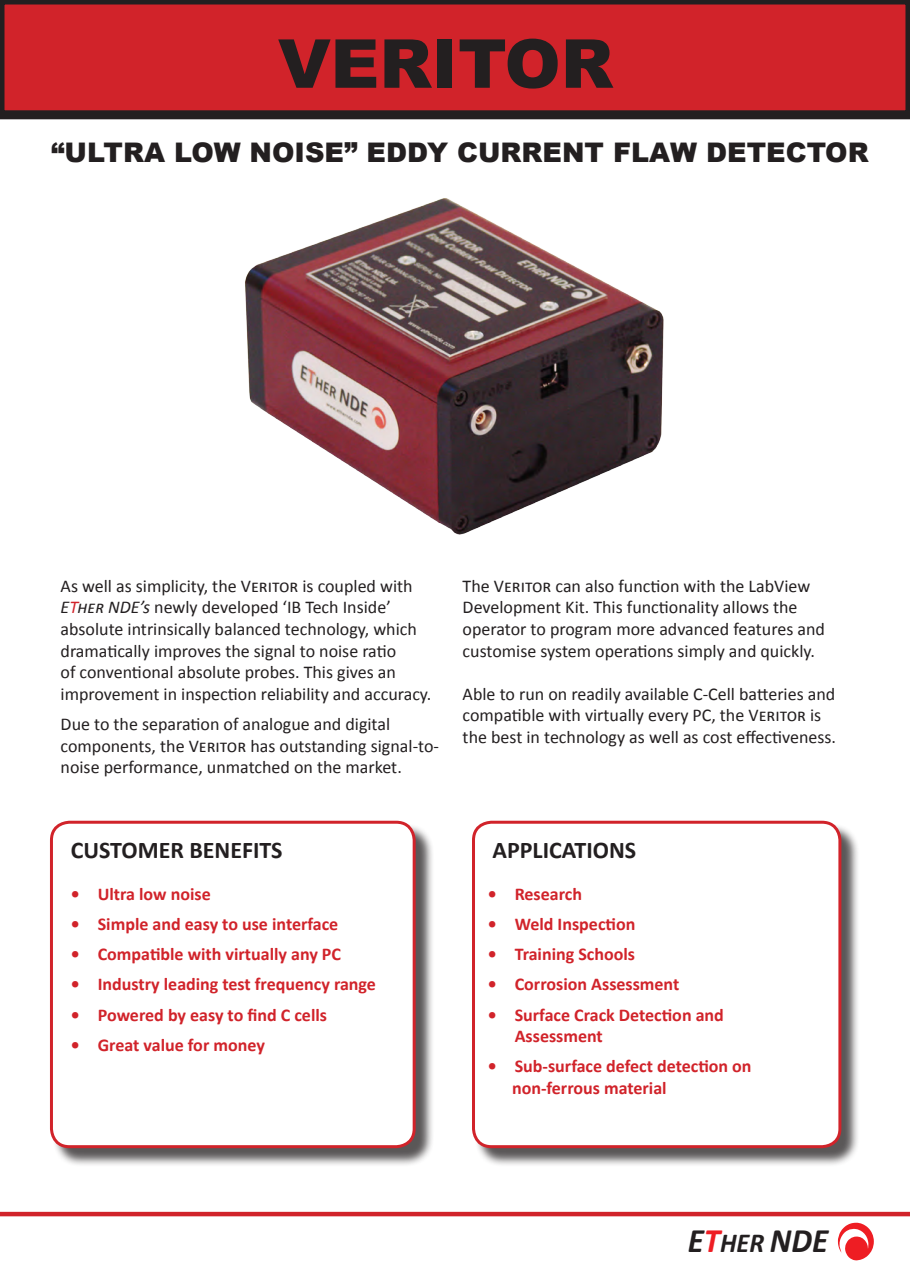
<style>
.page{position:relative;width:910px;height:1280px;background:#fff}
.page>*{position:absolute;margin:0;border:0;box-sizing:border-box;transform-origin:0 0}
.t1{font:900 67.5px "Arial";color:#231f20}
.t2{font:italic 700 34.5px "Calibri";color:#231f20;scale:.95 1}
.t3{font:900 27px "Arial";color:#231f20}
.t4{font:700 24px "Calibri";color:#231f20}
.t5{font:18px/21.6px "Calibri";color:#231f20}
.t6{font:700 18px/21.6px "Calibri";color:#d1232a}
.s1{font-style:italic}
.s2{font-style:italic;color:#d1232a}
.s3{color:#ee1d23}
.s4{font-size:27.6px}
</style>
<div class="page">
<hr style="left:0;top:1212px;width:910px;height:4px;background:#d1232a">
<svg style="left:837px;top:1222px;width:37px;height:38px"></svg>
<div style="left:52px;top:823px;width:383px;height:344px;background:#231f20;opacity:.75"></div>
<div style="left:51px;top:822px;width:363px;height:325px;background:#fff;border-radius:18px"></div>
<div style="left:50px;top:821px;width:366px;height:327px;border:3px solid #d1232a;border-radius:18px"></div>
<div style="left:474px;top:823px;width:386px;height:344px;background:#231f20;opacity:.75"></div>
<div style="left:473px;top:822px;width:367px;height:325px;background:#fff;border-radius:18px"></div>
<div style="left:472px;top:821px;width:369px;height:327px;border:3px solid #d1232a;border-radius:18px"></div>
<img style="left:245px;top:198px;width:419px;height:337px">
<svg style="left:0;top:0;width:910px;height:119px;background:#bc2228"></svg>
<p class="t1" style="left:278px;top:15px;width:337px">VERITOR</p>
<p class="t3" style="left:51px;top:133px;width:819px">“ULTRA LOW NOISE” EDDY CURRENT FLAW DETECTOR</p>
<p class="t5" style="left:61px;top:575px;width:372px">As well as simplicity, the Veritor is coupled with <span class="s1">E</span><span class="s2">T</span><span class="s1">her NDE’s</span> newly developed ‘IB Tech Inside’ absolute intrinsically balanced technology, which dramatically improves the signal to noise ratio<br>of conventional absolute probes. This gives an improvement in inspection reliability and accuracy.</p>
<p class="t5" style="left:61px;top:713px;width:380px">Due to the separation of analogue and digital components, the Veritor has outstanding signal-to&shy;noise performance, unmatched on the market.</p>
<p class="t5" style="left:463px;top:575px;width:364px">The Veritor can also function with the LabView Development Kit. This functionality allows the operator to program more advanced features and customise system operations simply and quickly.</p>
<p class="t5" style="left:463px;top:683px;width:375px">Able to run on readily available C-Cell batteries and compatible with virtually every PC, the Veritor is the best in technology as well as cost effectiveness.</p>
<p class="t4" style="left:71px;top:834px;width:213px">CUSTOMER BENEFITS</p>
<p class="t6" style="left:71px;top:883px;width:141px">• Ultra low noise</p>
<p class="t6" style="left:71px;top:913px;width:269px">• Simple and easy to use interface</p>
<p class="t6" style="left:71px;top:943px;width:272px">• Compatible with virtually any PC</p>
<p class="t6" style="left:71px;top:974px;width:307px">• Industry leading test frequency range</p>
<p class="t6" style="left:71px;top:1004px;width:258px">• Powered by easy to find C cells</p>
<p class="t6" style="left:71px;top:1034px;width:196px">• Great value for money</p>
<p class="t4" style="left:492px;top:834px;width:145px">APPLICATIONS</p>
<p class="t6" style="left:488px;top:883px;width:96px">• Research</p>
<p class="t6" style="left:488px;top:913px;width:149px">• Weld Inspection</p>
<p class="t6" style="left:488px;top:943px;width:149px">• Training Schools</p>
<p class="t6" style="left:488px;top:974px;width:193px">• Corrosion Assessment</p>
<p class="t6" style="left:515px;top:1004px;width:211px;text-indent:-27px">• Surface Crack Detection and<br>Assessment</p>
<p class="t6" style="left:488px;top:1055px;width:265px">• Sub-surface defect detection on</p>
<p class="t6" style="left:512px;top:1077px;width:156px">non-ferrous material</p>
<h2 class="t2" style="left:688px;top:1219px;width:149px">E<span class="s3">T</span><span class="s4">HER</span> NDE</h2>
</div>
